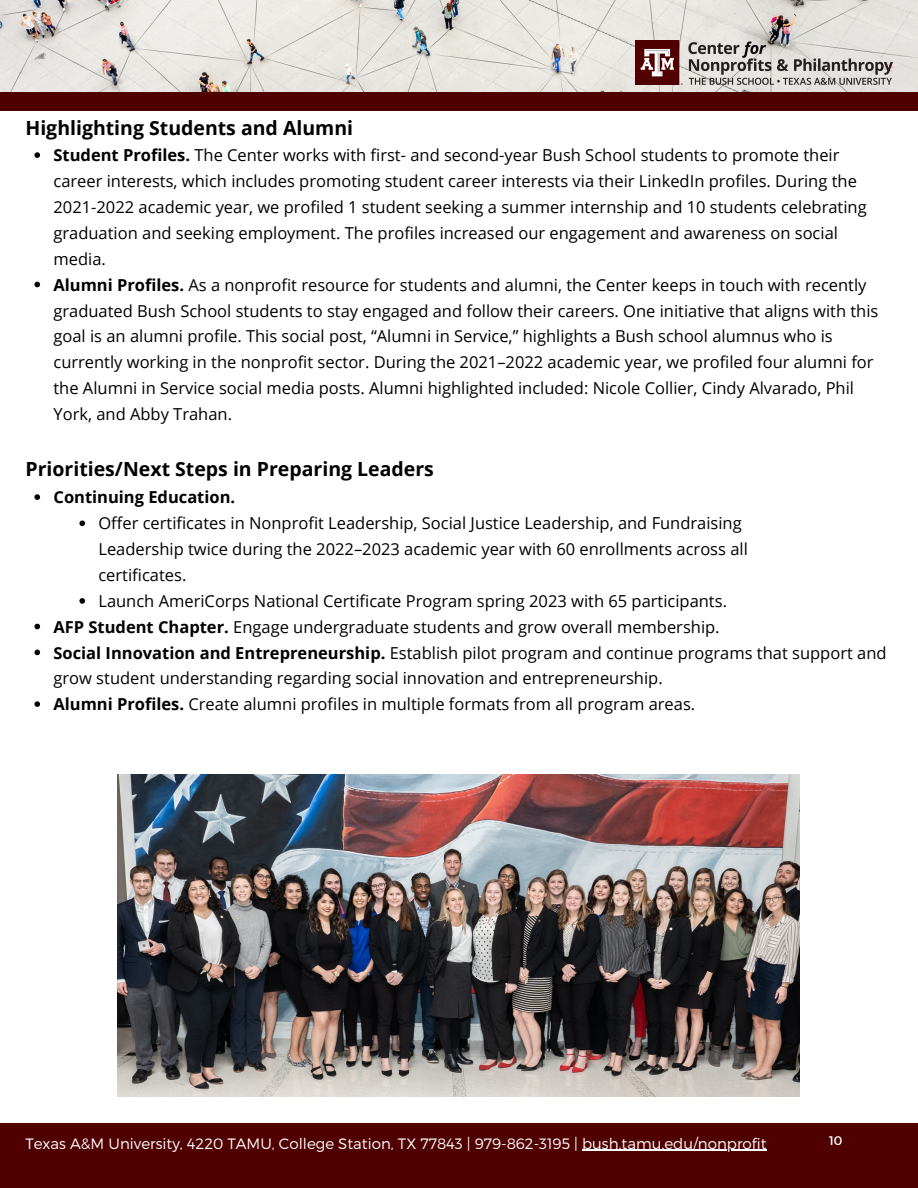
<style>
.page{position:relative;width:918px;height:1188px;background:#fff}
.page>*{position:absolute;margin:0;border:0;box-sizing:border-box;transform-origin:0 0}
.t1{font:700 19.5px "Open Sans";color:#000}
.t2{font:16.5px/25.8px "Open Sans";color:#000}
.t3{font:700 16.5px "Open Sans";color:#000}
.t4{font:300 15px "Montserrat";color:#fff}
.t5{font:12.45px "Montserrat";color:#fff}
.s1{font-weight:700}
</style>
<div class="page">
<svg style="left:34px;top:152px;width:6px;height:6px"></svg>
<svg style="left:34px;top:282px;width:6px;height:5px"></svg>
<svg style="left:34px;top:494px;width:6px;height:6px"></svg>
<svg style="left:34px;top:624px;width:6px;height:5px"></svg>
<svg style="left:34px;top:650px;width:6px;height:5px"></svg>
<svg style="left:34px;top:701px;width:6px;height:6px"></svg>
<div style="left:0;top:1124px;width:918px;height:64px;background:#500000"></div>
<img style="left:0;top:0;width:918px;height:92px">
<div style="left:0;top:92px;width:918px;height:18px;background:#500000"></div>
<img style="left:636px;top:41px;width:256px;height:44px">
<img style="left:118px;top:775px;width:681px;height:321px">
<hr style="left:582px;top:1150px;width:185px;height:1px;background:#fff">
<svg style="left:79px;top:520px;width:6px;height:6px"></svg>
<svg style="left:79px;top:598px;width:6px;height:6px"></svg>
<p class="t1" style="left:25px;top:114px;width:329px">Highlighting Students and Alumni</p>
<p class="t2" style="left:53px;top:142px;width:815px"><span class="s1">Student Profiles.</span> The Center works with first- and second-year Bush School students to promote their career interests, which includes promoting student career interests via their LinkedIn profiles. During the 2021-2022 academic year, we profiled 1 student seeking a summer internship and 10 students celebrating graduation and seeking employment. The profiles increased our engagement and awareness on social media.</p>
<p class="t2" style="left:53px;top:271px;width:826px"><span class="s1">Alumni Profiles.</span> As a nonprofit resource for students and alumni, the Center keeps in touch with recently graduated Bush School students to stay engaged and follow their careers. One initiative that aligns with this goal is an alumni profile. This social post, “Alumni in Service,” highlights a Bush school alumnus who is currently working in the nonprofit sector. During the 2021–2022 academic year, we profiled four alumni for the Alumni in Service social media posts. Alumni highlighted included: Nicole Collier, Cindy Alvarado, Phil York, and Abby Trahan.</p>
<p class="t1" style="left:25px;top:455px;width:410px">Priorities/Next Steps in Preparing Leaders</p>
<p class="t3" style="left:53px;top:486px;width:183px">Continuing Education.</p>
<p class="t2" style="left:98px;top:510px;width:651px">Offer certificates in Nonprofit Leadership, Social Justice Leadership, and Fundraising<br>Leadership twice during the 2022–2023 academic year with 60 enrollments across all certificates.</p>
<p class="t2" style="left:98px;top:588px;width:630px">Launch AmeriCorps National Certificate Program spring 2023 with 65 participants.</p>
<p class="t2" style="left:53px;top:613px;width:668px"><span class="s1">AFP Student Chapter.</span> Engage undergraduate students and grow overall membership.</p>
<p class="t2" style="left:53px;top:639px;width:835px"><span class="s1">Social Innovation and Entrepreneurship.</span> Establish pilot program and continue programs that support and grow student understanding regarding social innovation and entrepreneurship.</p>
<p class="t2" style="left:53px;top:691px;width:643px"><span class="s1">Alumni Profiles.</span> Create alumni profiles in multiple formats from all program areas.</p>
<p class="t4" style="left:25px;top:1134px;width:743px">Texas A&amp;M University, 4220 TAMU, College Station, TX 77843 | 979-862-3195 | bush.tamu.edu/nonprofit</p>
<p class="t5" style="left:829px;top:1133px;width:15px">10</p>
</div>
